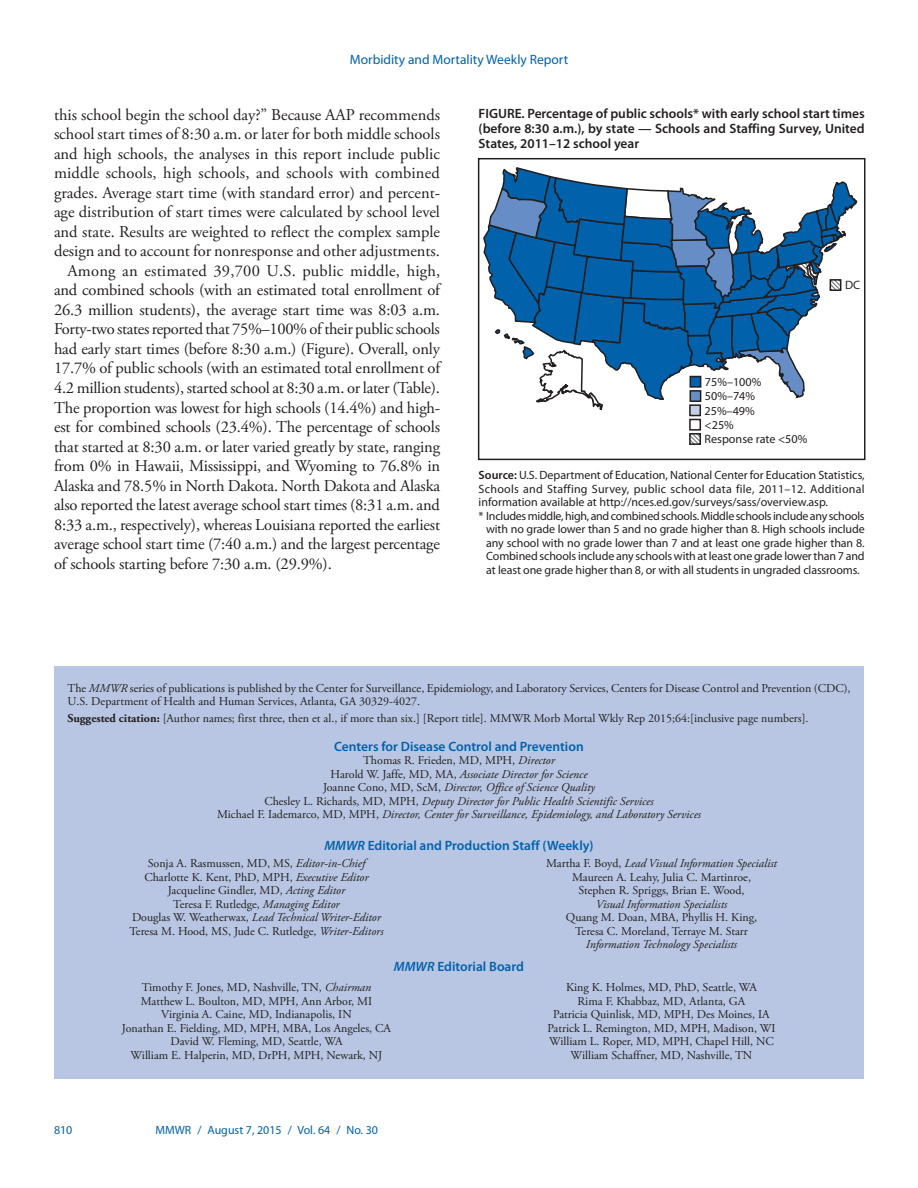
<style>
.page{position:relative;width:918px;height:1188px;background:#fff}
.page>*{position:absolute;margin:0;border:0;box-sizing:border-box;transform-origin:0 0}
.Paragraph{font:16.5px/19.5px "Adobe Garamond Pro";letter-spacing:-.005em;color:#231f20;text-align:justify}
.Figure_Title{font:600 13.5px/15px "Myriad Pro";color:#231f20;text-align:justify}
.t1{font:600 13.5px "Myriad Pro";color:#0161ab}
.t2{font:13.5px "Myriad Pro";color:#0161ab}
.t3{font:12.15px/14.4px "Myriad Pro";color:#231f20}
.t4{font:12px/13.5px "Adobe Garamond Pro";color:#231f20;text-align:center}
.t5{font:italic 12px/13.5px "Adobe Garamond Pro";color:#231f20;text-align:center}
.Figure_Footnote{font:12px/13.5px "Myriad Pro";letter-spacing:-.01em;color:#231f20;text-align:justify}
.Abbreviations{font:12px/13.5px "Myriad Pro";color:#231f20;text-align:justify}
.footer_left{font:12px "Myriad Pro";color:#0161ab}
.s1{font-weight:600}
.s2{font-style:italic}
.s3{font-weight:700}
.s4{font-style:normal}
</style>
<div class="page">
<div style="left:54px;top:666px;width:810px;height:413px;background:#b8c6e3"></div>
<svg style="left:483px;top:167px;width:375px;height:250px"></svg>
<div style="left:690px;top:377px;width:11px;height:10px;background:#0161ab"></div>
<div style="left:690px;top:376px;width:11px;height:12px;border:2px solid #231f20"></div>
<div style="left:690px;top:391px;width:11px;height:10px;background:#668dc5"></div>
<div style="left:690px;top:390px;width:11px;height:12px;border:2px solid #231f20"></div>
<div style="left:690px;top:405px;width:10px;height:11px;background:#c5d0e8"></div>
<div style="left:689px;top:404px;width:12px;height:12px;border:2px solid #231f20"></div>
<div style="left:689px;top:419px;width:12px;height:12px;border:2px solid #231f20"></div>
<svg style="left:692px;top:436px;width:6px;height:6px"></svg>
<div style="left:689px;top:433px;width:12px;height:12px;border:2px solid #231f20"></div>
<svg style="left:833px;top:282px;width:5px;height:6px"></svg>
<div style="left:830px;top:279px;width:11px;height:12px;border:2px solid #231f20"></div>
<div style="left:478px;top:158px;width:388px;height:302px;border:2px solid #231f20"></div>
<p class="t2" style="left:350px;top:51px;width:220px">Morbidity and Mortality Weekly Report</p>
<p class="Paragraph" style="left:54px;top:106px;width:388px">this school begin the school day?” Because AAP recommends school start times of 8:30 a.m. or later for both middle schools and high schools, the analyses in this report include public middle schools, high schools, and schools with combined grades. Average start time (with standard error) and percent&shy;age distribution of start times were calculated by school level and state. Results are weighted to reflect the complex sample design and to account for nonresponse and other adjustments.</p>
<p class="Paragraph" style="left:54px;top:262px;width:388px;text-indent:13px">Among an estimated 39,700 U.S. public middle, high, and combined schools (with an estimated total enrollment of 26.3 million students), the average start time was 8:03 a.m.<br>Forty-two states reported that 75%–100% of their public schools had early start times (before 8:30 a.m.) (Figure). Overall, only 17.7% of public schools (with an estimated total enrollment of 4.2 million students), started school at 8:30 a.m. or later (Table).<br>The proportion was lowest for high schools (14.4%) and high&shy;est for combined schools (23.4%). The percentage of schools that started at 8:30 a.m. or later varied greatly by state, ranging from 0% in Hawaii, Mississippi, and Wyoming to 76.8% in Alaska and 78.5% in North Dakota. North Dakota and Alaska also reported the latest average school start times (8:31 a.m. and 8:33 a.m., respectively), whereas Louisiana reported the earliest average school start time (7:40 a.m.) and the largest percentage of schools starting before 7:30 a.m. (29.9%).</p>
<p class="Figure_Title" style="left:479px;top:106px;width:388px">FIGURE. Percentage of public schools* with early school start times (before 8:30 a.m.), by state — Schools and Staffing Survey, United States, 2011–12 school year</p>
<p class="t3" style="left:705px;top:374px;width:104px">75%–100%<br>50%–74%<br>25%–49%<br>&lt;25%<br>Response rate &lt;50%</p>
<p class="t3" style="left:845px;top:278px;width:17px">DC</p>
<p class="Abbreviations" style="left:479px;top:468px;width:388px"><span class="s1">Source:</span> U.S. Department of Education, National Center for Education Statistics, Schools and Staffing Survey, public school data file, 2011–12. Additional information available at http://nces.ed.gov/surveys/sass/overview.asp.</p>
<p class="Figure_Footnote" style="left:486px;top:509px;width:380px;text-indent:-8px">* Includes middle, high, and combined schools. Middle schools include any schools with no grade lower than 5 and no grade higher than 8. High schools include any school with no grade lower than 7 and at least one grade higher than 8.<br>Combined schools include any schools with at least one grade lower than 7 and at least one grade higher than 8, or with all students in ungraded classrooms.</p>
<p class="t4" style="left:68px;top:682px;width:785px;text-align:left">The <span class="s2">MMWR</span> series of publications is published by the Center for Surveillance, Epidemiology, and Laboratory Services, Centers for Disease Control and Prevention (CDC),<br>U.S. Department of Health and Human Services, Atlanta, GA 30329-4027.</p>
<p class="t4" style="left:68px;top:712px;width:743px"><span class="s3">Suggested citation:</span> [Author names; first three, then et al., if more than six.] [Report title]. MMWR Morb Mortal Wkly Rep 2015;64:[inclusive page numbers].</p>
<p class="t1" style="left:334px;top:738px;width:251px">Centers for Disease Control and Prevention</p>
<p class="t5" style="left:217px;top:754px;width:485px"><span class="s4">Thomas R. Frieden, MD, MPH,</span> Director<br><span class="s4">Harold W. Jaffe, MD, MA,</span> Associate Director for Science<br><span class="s4">Joanne Cono, MD, ScM,</span> Director, Office of Science Quality<br><span class="s4">Chesley L. Richards, MD, MPH,</span> Deputy Director for Public Health Scientific Services<br><span class="s4">Michael F. Iademarco, MD, MPH,</span> Director, Center for Surveillance, Epidemiology, and Laboratory Services</p>
<p class="t1" style="left:324px;top:837px;width:271px"><span class="s2">MMWR</span> Editorial and Production Staff (Weekly)</p>
<p class="t4" style="left:130px;top:857px;width:255px">Sonja A. Rasmussen, MD, MS, <span class="s2">Editor-in-Chief </span>Charlotte K. Kent, PhD, MPH, <span class="s2">Executive Editor </span>Jacqueline Gindler, MD, <span class="s2">Acting Editor<br></span>Teresa F. Rutledge, <span class="s2">Managing Editor<br></span>Douglas W. Weatherwax, <span class="s2">Lead Technical Writer-Editor </span>Teresa M. Hood, MS, Jude C. Rutledge, <span class="s2">Writer-Editors</span></p>
<p class="t4" style="left:546px;top:857px;width:232px">Martha F. Boyd, <span class="s2">Lead Visual Information Specialist<br></span>Maureen A. Leahy, Julia C. Martinroe,<br>Stephen R. Spriggs, Brian E. Wood,</p>
<p class="t5" style="left:596px;top:897px;width:133px">Visual Information Specialists</p>
<p class="t4" style="left:566px;top:911px;width:193px">Quang M. Doan, MBA, Phyllis H. King,<br>Teresa C. Moreland, Terraye M. Starr</p>
<p class="t5" style="left:586px;top:938px;width:153px">Information Technology Specialists</p>
<p class="t1" style="left:394px;top:958px;width:132px"><span class="s2">MMWR</span> Editorial Board</p>
<p class="t4" style="left:122px;top:981px;width:271px">Timothy F. Jones, MD, Nashville, TN, <span class="s2">Chairman </span>Matthew L. Boulton, MD, MPH, Ann Arbor, MI Virginia A. Caine, MD, Indianapolis, IN<br>Jonathan E. Fielding, MD, MPH, MBA, Los Angeles, CA David W. Fleming, MD, Seattle, WA<br>William E. Halperin, MD, DrPH, MPH, Newark, NJ</p>
<p class="t4" style="left:548px;top:981px;width:229px">King K. Holmes, MD, PhD, Seattle, WA<br>Rima F. Khabbaz, MD, Atlanta, GA<br>Patricia Quinlisk, MD, MPH, Des Moines, IA Patrick L. Remington, MD, MPH, Madison, WI William L. Roper, MD, MPH, Chapel Hill, NC William Schaffner, MD, Nashville, TN</p>
<p class="footer_left" style="left:54px;top:1123px;width:20px">810</p>
<p class="footer_left" style="left:155px;top:1123px;width:224px">MMWR / August 7, 2015 / Vol. 64 / No. 30</p>
</div>
